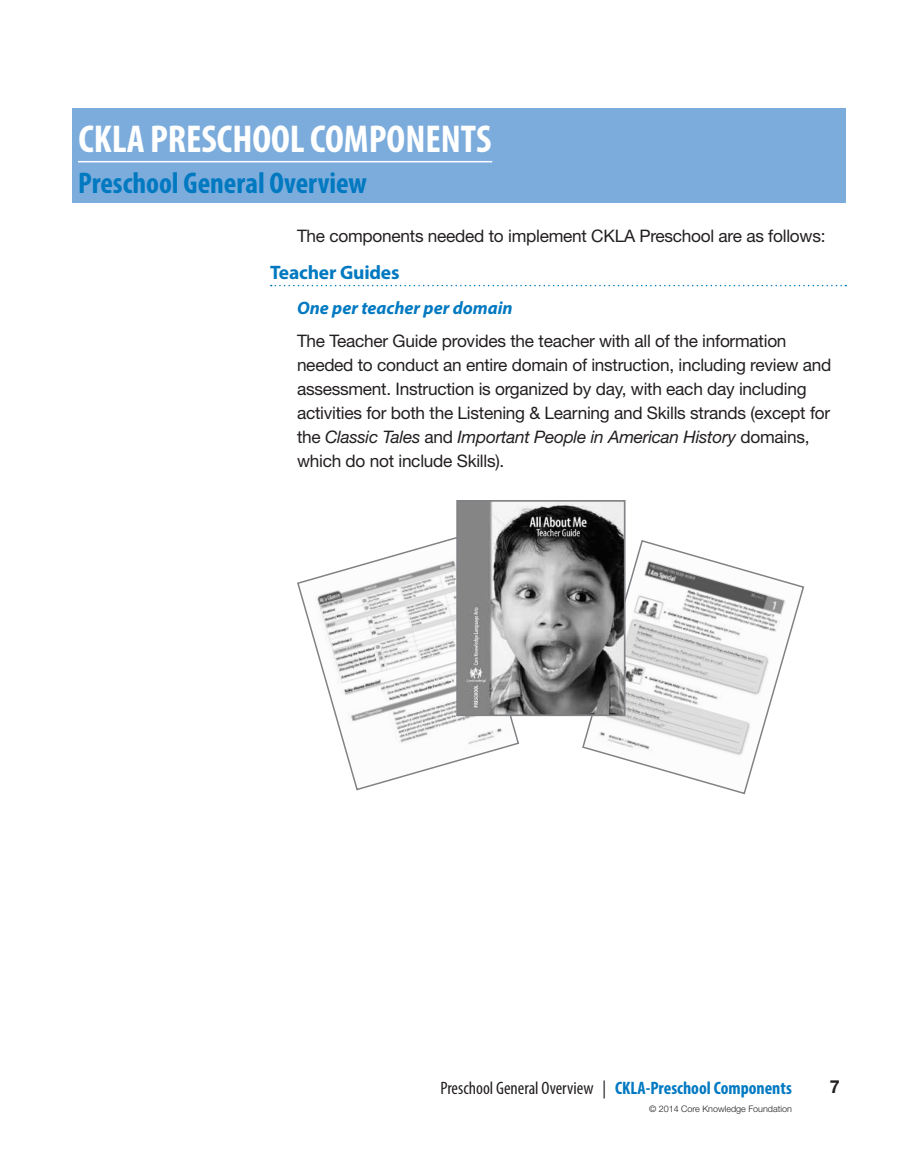
<style>
.page{position:relative;width:918px;height:1175px;background:#fff}
.page>*{position:absolute;margin:0;border:0;box-sizing:border-box;transform-origin:0 0}
.t1{font:700 condensed 39px "Myriad Pro";color:#fff}
.t2{font:700 condensed 30px "Myriad Pro";color:#0079c1}
.t3{font:700 19.5px "Myriad Pro";letter-spacing:-.01em;color:#0079c1}
.t4{font:condensed 18px "Myriad Pro";color:#231f20}
.t5{font:italic 700 18px "Myriad Pro";color:#0079c1}
.t6{font:700 18px "Helvetica Neue LT Std";color:#231f20}
.t7{font:17.25px/24px "Helvetica Neue LT Std";letter-spacing:-.015em;color:#231f20}
.t8{font:300 9px "Helvetica Neue LT Std";color:#231f20}
.s1{font-style:italic}
.s2{font-weight:700;color:#0079c1}
</style>
<div class="page">
<svg style="left:271px;top:285px;width:575px;height:1px"></svg>
<svg style="left:297px;top:537px;width:223px;height:254px"></svg>
<svg style="left:581px;top:540px;width:224px;height:255px"></svg>
<img style="left:459px;top:503px;width:164px;height:210px">
<div style="left:456px;top:500px;width:170px;height:216px;border:2px solid #808285"></div>
<div style="left:72px;top:108px;width:774px;height:58px;background:#7cacdc"></div>
<div style="left:72px;top:166px;width:774px;height:36px;background:#7cacdc"></div>
<hr style="left:78px;top:161px;width:414px;height:1px;background:#fff">
<h1 class="t1" style="left:78px;top:115px;width:415px">CKLA PRESCHOOL COMPONENTS</h1>
<h2 class="t2" style="left:78px;top:164px;width:291px">Preschool General Overview</h2>
<p class="t7" style="left:297px;top:223px;width:530px">The components needed to implement CKLA Preschool are as follows:</p>
<p class="t3" style="left:270px;top:259px;width:131px">Teacher Guides</p>
<p class="t5" style="left:297px;top:296px;width:217px">One per teacher per domain</p>
<p class="t7" style="left:297px;top:328px;width:536px">The Teacher Guide provides the teacher with all of the information needed to conduct an entire domain of instruction, including review and assessment. Instruction is organized by day, with each day including activities for both the Listening &amp; Learning and Skills strands (except for the <span class="s1">Classic Tales</span> and <span class="s1">Important People in American History</span> domains, which do not include Skills).</p>
<p class="t4" style="left:440px;top:1077px;width:353px">Preschool General Overview | <span class="s2">CKLA-Preschool Components</span></p>
<p class="t6" style="left:830px;top:1075px;width:12px">7</p>
<p class="t8" style="left:649px;top:1103px;width:144px">© 2014 Core Knowledge Foundation</p>
</div>
